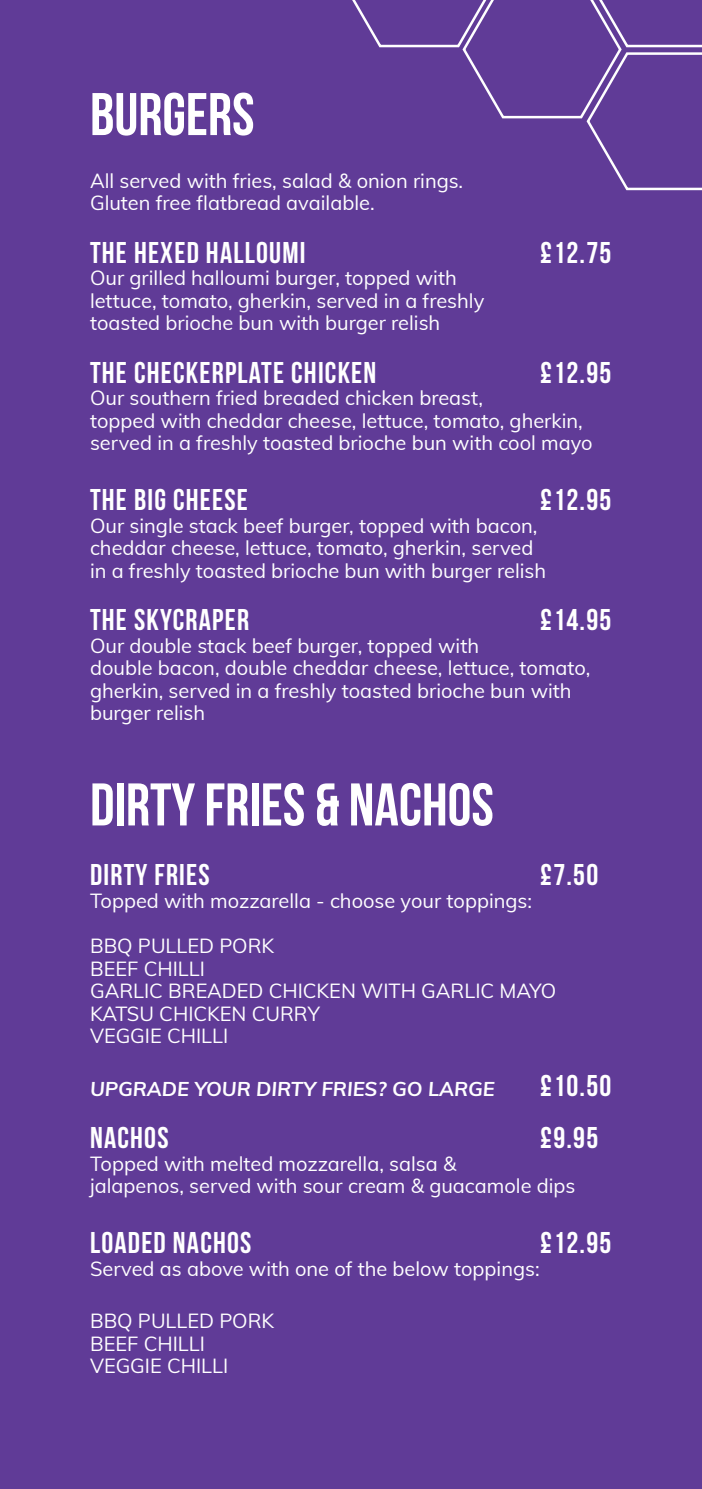
<style>
.page{position:relative;width:702px;height:1489px;background:#fff}
.page>*{position:absolute;margin:0;border:0;box-sizing:border-box;transform-origin:0 0}
.t1{font:700 60px "Bebas Neue";color:#fff}
.Sub_Header_-_Bold{font:700 30px "Bebas Neue";letter-spacing:.04em;color:#fff}
.White_Body_-_Muli{font:700 30px "Bebas Neue";color:#fff}
.White_Body_-_Muli-2{font:20px/22.5px "Muli";color:#fff}
.Sub_Header_-_Bold-2{font:20px "Muli";color:#fff}
.White_Body_-_Muli-3{font:italic 700 20px "Muli";color:#fff}
</style>
<div class="page">
<div style="left:0;top:0;width:702px;height:1488px;background:#603b97"></div>
<svg style="left:352px;top:0;width:350px;height:191px"></svg>
<p class="t1" style="left:90px;top:81px;width:166px">BURGERS</p>
<p class="White_Body_-_Muli-2" style="left:90px;top:168px;width:374px">All served with fries, salad &amp; onion rings.</p>
<p class="White_Body_-_Muli-2" style="left:90px;top:191px;width:286px">Gluten free flatbread available.</p>
<p class="Sub_Header_-_Bold" style="left:90px;top:236px;width:217px">THE HEXED HALLOUMI</p>
<p class="Sub_Header_-_Bold" style="left:540px;top:236px;width:72px">£12.75</p>
<p class="Sub_Header_-_Bold-2" style="left:90px;top:263px;width:368px">Our grilled halloumi burger, topped with</p>
<p class="Sub_Header_-_Bold-2" style="left:90px;top:286px;width:396px">lettuce, tomato, gherkin, served in a freshly</p>
<p class="Sub_Header_-_Bold-2" style="left:90px;top:308px;width:352px">toasted brioche bun with burger relish</p>
<p class="Sub_Header_-_Bold" style="left:90px;top:356px;width:288px">THE CHECKERPLATE CHICKEN</p>
<p class="Sub_Header_-_Bold" style="left:540px;top:356px;width:72px">£12.95</p>
<p class="White_Body_-_Muli-2" style="left:90px;top:386px;width:394px">Our southern fried breaded chicken breast,</p>
<p class="White_Body_-_Muli-2" style="left:90px;top:408px;width:504px">topped with cheddar cheese, lettuce, tomato, gherkin, served in a freshly toasted brioche bun with cool mayo</p>
<p class="Sub_Header_-_Bold" style="left:90px;top:483px;width:159px">THE BIG CHEESE</p>
<p class="Sub_Header_-_Bold" style="left:540px;top:483px;width:72px">£12.95</p>
<p class="White_Body_-_Muli-2" style="left:90px;top:513px;width:449px">Our single stack beef burger, topped with bacon,</p>
<p class="White_Body_-_Muli-2" style="left:90px;top:536px;width:445px">cheddar cheese, lettuce, tomato, gherkin, served</p>
<p class="White_Body_-_Muli-2" style="left:90px;top:558px;width:457px">in a freshly toasted brioche bun with burger relish</p>
<p class="Sub_Header_-_Bold" style="left:90px;top:603px;width:161px">THE SKYCRAPER</p>
<p class="Sub_Header_-_Bold" style="left:540px;top:603px;width:72px">£14.95</p>
<p class="White_Body_-_Muli-2" style="left:90px;top:633px;width:390px">Our double stack beef burger, topped with</p>
<p class="White_Body_-_Muli-2" style="left:90px;top:656px;width:502px">double bacon, double cheddar cheese, lettuce, tomato, gherkin, served in a freshly toasted brioche bun with burger relish</p>
<p class="t1" style="left:90px;top:771px;width:405px">DIRTY FRIES &amp; NACHOS</p>
<p class="Sub_Header_-_Bold" style="left:90px;top:858px;width:121px">DIRTY FRIES</p>
<p class="Sub_Header_-_Bold" style="left:540px;top:858px;width:59px">£7.50</p>
<p class="White_Body_-_Muli-2" style="left:90px;top:888px;width:443px">Topped with mozzarella - choose your toppings:</p>
<p class="White_Body_-_Muli-2" style="left:90px;top:933px;width:186px">BBQ PULLED PORK</p>
<p class="White_Body_-_Muli-2" style="left:90px;top:956px;width:116px">BEEF CHILLI</p>
<p class="White_Body_-_Muli-2" style="left:90px;top:978px;width:467px">GARLIC BREADED CHICKEN WITH GARLIC MAYO</p>
<p class="White_Body_-_Muli-2" style="left:90px;top:1001px;width:231px">KATSU CHICKEN CURRY</p>
<p class="White_Body_-_Muli-2" style="left:90px;top:1023px;width:140px">VEGGIE CHILLI</p>
<p class="White_Body_-_Muli-3" style="left:90px;top:1073px;width:406px">UPGRADE YOUR DIRTY FRIES? GO LARGE</p>
<p class="White_Body_-_Muli" style="left:540px;top:1068px;width:72px">£10.50</p>
<p class="Sub_Header_-_Bold" style="left:90px;top:1121px;width:80px">NACHOS</p>
<p class="Sub_Header_-_Bold" style="left:540px;top:1121px;width:59px">£9.95</p>
<p class="White_Body_-_Muli-2" style="left:90px;top:1151px;width:368px">Topped with melted mozzarella, salsa &amp;</p>
<p class="White_Body_-_Muli-2" style="left:90px;top:1173px;width:487px">jalapenos, served with sour cream &amp; guacamole dips</p>
<p class="Sub_Header_-_Bold" style="left:90px;top:1226px;width:163px">LOADED NACHOS</p>
<p class="Sub_Header_-_Bold" style="left:540px;top:1226px;width:72px">£12.95</p>
<p class="White_Body_-_Muli-2" style="left:90px;top:1256px;width:451px">Served as above with one of the below toppings:</p>
<p class="White_Body_-_Muli-2" style="left:90px;top:1308px;width:186px">BBQ PULLED PORK</p>
<p class="White_Body_-_Muli-2" style="left:90px;top:1331px;width:116px">BEEF CHILLI</p>
<p class="White_Body_-_Muli-2" style="left:90px;top:1353px;width:140px">VEGGIE CHILLI</p>
</div>
